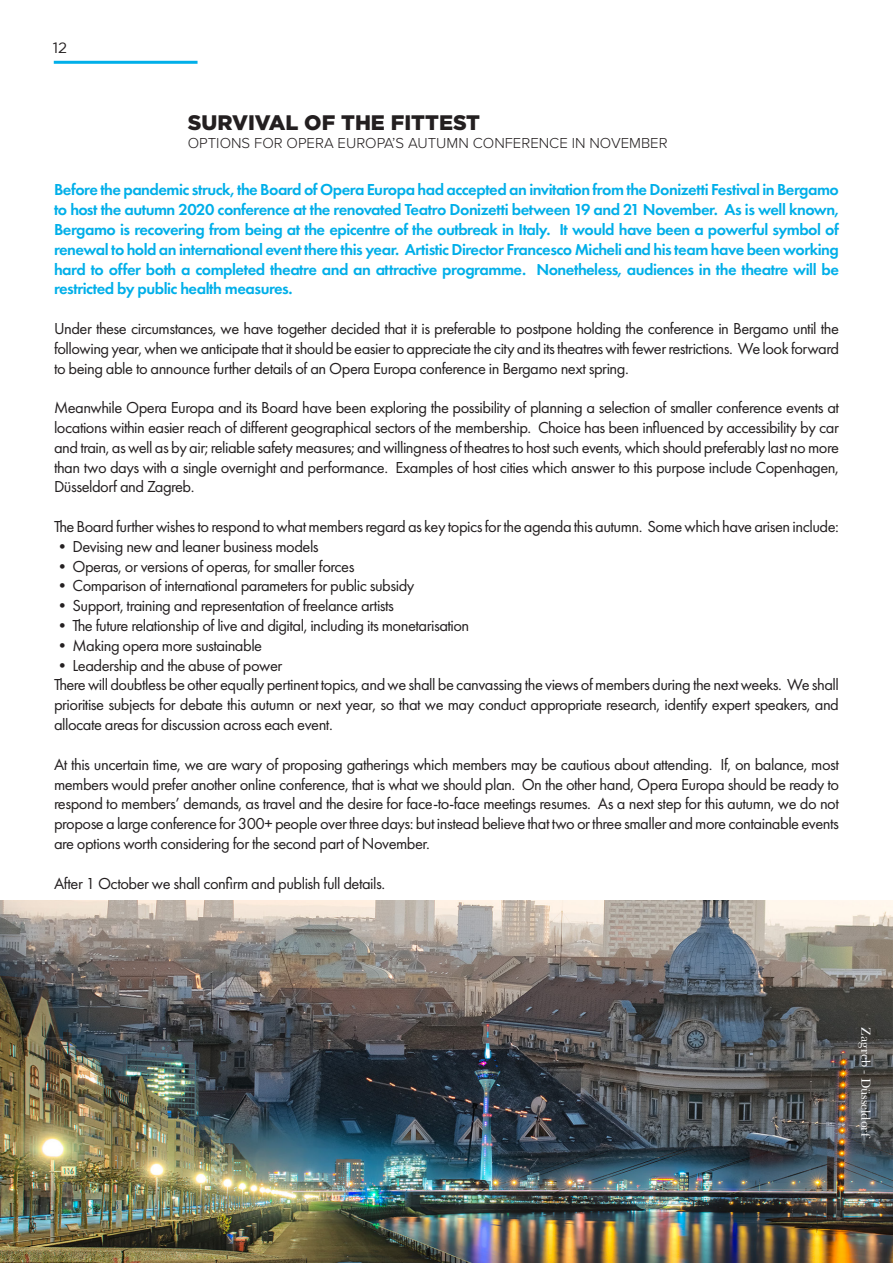
<style>
.page{position:relative;width:893px;height:1263px;background:#fff}
.page>*{position:absolute;margin:0;border:0;box-sizing:border-box;transform-origin:0 0}
.t1{font:900 21px "Gotham";color:#231f20}
.t2{font:16.5px/19.8px "Futura PT";letter-spacing:-.03em;color:#231f20;text-align:justify}
.t3{font:600 16.5px/19.8px "Futura PT";letter-spacing:-.03em;color:#00afe9;text-align:justify}
.t4{font:300 15px "Proxima Nova";color:#231f20}
.t5{font:15px "Gotham";color:#231f20}
.t6{font:13.5px "Baskerville URW";color:#fff}
</style>
<div class="page">
<hr style="left:54px;top:61px;width:144px;height:3px;background:#00afe9">
<img style="left:0;top:901px;width:893px;height:362px">
<p class="t5" style="left:53px;top:39px;width:16px">12</p>
<p class="t1" style="left:188px;top:111px;width:294px">SURVIVAL OF THE FITTEST</p>
<p class="t4" style="left:188px;top:132px;width:481px">OPTIONS FOR OPERA EUROPA’S AUTUMN CONFERENCE IN NOVEMBER</p>
<p class="t3" style="left:54px;top:180px;width:786px">Before the pandemic struck, the Board of Opera Europa had accepted an invitation from the Donizetti Festival in Bergamo to host the autumn 2020 conference at the renovated Teatro Donizetti between 19 and 21 November. As is well known, Bergamo is recovering from being at the epicentre of the outbreak in Italy. It would have been a powerful symbol of renewal to hold an international event there this year. Artistic Director Francesco Micheli and his team have been working hard to offer both a completed theatre and an attractive programme. Nonetheless, audiences in the theatre will be restricted by public health measures.</p>
<p class="t2" style="left:54px;top:319px;width:787px">Under these circumstances, we have together decided that it is preferable to postpone holding the conference in Bergamo until the following year, when we anticipate that it should be easier to appreciate the city and its theatres with fewer restrictions. We look forward to being able to announce further details of an Opera Europa conference in Bergamo next spring.</p>
<p class="t2" style="left:54px;top:398px;width:787px">Meanwhile Opera Europa and its Board have been exploring the possibility of planning a selection of smaller conference events at locations within easier reach of different geographical sectors of the membership. Choice has been influenced by accessibility by car and train, as well as by air; reliable safety measures; and willingness of theatres to host such events, which should preferably last no more than two days with a single overnight and performance. Examples of host cities which answer to this purpose include Copenhagen, Düsseldorf and Zagreb.</p>
<p class="t2" style="left:54px;top:517px;width:786px">The Board further wishes to respond to what members regard as key topics for the agenda this autumn. Some which have arisen include:</p>
<p class="t2" style="left:54px;top:536px;width:266px">•Devising new and leaner business models</p>
<p class="t2" style="left:54px;top:556px;width:302px">•Operas, or versions of operas, for smaller forces</p>
<p class="t2" style="left:54px;top:576px;width:362px">•Comparison of international parameters for public subsidy</p>
<p class="t2" style="left:54px;top:596px;width:342px">•Support, training and representation of freelance artists</p>
<p class="t2" style="left:54px;top:616px;width:417px">•The future relationship of live and digital, including its monetarisation</p>
<p class="t2" style="left:54px;top:635px;width:210px">•Making opera more sustainable</p>
<p class="t2" style="left:54px;top:655px;width:230px">•Leadership and the abuse of power</p>
<p class="t2" style="left:54px;top:675px;width:786px">There will doubtless be other equally pertinent topics, and we shall be canvassing the views of members during the next weeks. We shall prioritise subjects for debate this autumn or next year, so that we may conduct appropriate research, identify expert speakers, and allocate areas for discussion across each event.</p>
<p class="t2" style="left:54px;top:754px;width:787px">At this uncertain time, we are wary of proposing gatherings which members may be cautious about attending. If, on balance, most members would prefer another online conference, that is what we should plan. On the other hand, Opera Europa should be ready to respond to members’ demands, as travel and the desire for face-to-face meetings resumes. As a next step for this autumn, we do not propose a large conference for 300+ people over three days: but instead believe that two or three smaller and more containable events are options worth considering for the second part of November.</p>
<p class="t2" style="left:54px;top:873px;width:333px">After 1 October we shall confirm and publish full details.</p>
<p class="t6" style="left:875px;top:1027px;width:112px;rotate:90deg">Zagreb - Düsseldorf</p>
</div>
